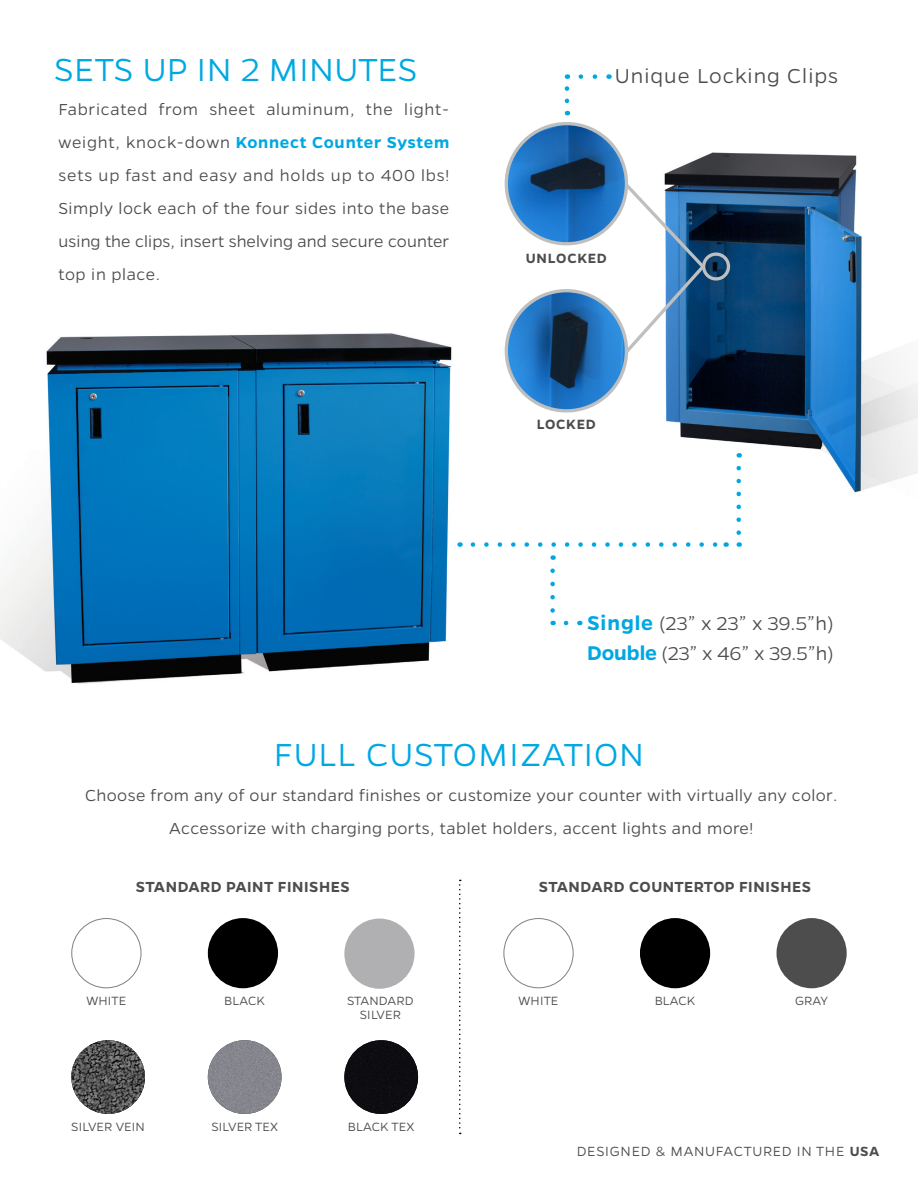
<style>
.page{position:relative;width:918px;height:1188px;background:#fff}
.page>*{position:absolute;margin:0;border:0;box-sizing:border-box;transform-origin:0 0}
.t1{font:300 36px "Gentona";letter-spacing:.01em;color:#00a8e2}
.t2{font:300 22.8px "Gentona";letter-spacing:.04em;color:#4d4d4d}
.t3{font:300 21px/30px "Gentona";color:#4d4d4d}
.t4{font:300 18px/33px "Gentona";letter-spacing:.02em;color:#4d4d4d;text-align:justify}
.t5{font:600 16.5px "Gentona";letter-spacing:.03em;color:#4d4d4d}
.t6{font:600 15.15px "Gentona";letter-spacing:.045em;color:#4d4d4d}
.t7{font:300 15px "Gentona";letter-spacing:.05em;color:#4d4d4d}
.t8{font:300 13.5px "Gentona";letter-spacing:.005em;color:#4d4d4d}
.s1{font-weight:600;color:#00a8e2}
.s2{font-weight:600;font-size:22.5px;color:#00a8e2}
.s3{font-weight:600}
</style>
<div class="page">
<img style="left:0;top:333px;width:583px;height:351px">
<img style="left:492px;top:74px;width:426px;height:505px">
<div style="left:702px;top:252px;width:28px;height:29px;border:3px solid #bfbfbf;border-radius:50%"></div>
<svg style="left:620px;top:179px;width:88px;height:179px"></svg>
<img style="left:506px;top:291px;width:120px;height:120px;border-radius:60px">
<div style="left:505px;top:289px;width:123px;height:124px;border:3px solid #bfbfbf;border-radius:50%"></div>
<img style="left:506px;top:124px;width:120px;height:120px;border-radius:60px">
<div style="left:505px;top:122px;width:123px;height:123px;border:3px solid #bfbfbf;border-radius:50%"></div>
<div style="left:71px;top:918px;width:70px;height:70px;border:1px solid #808080;border-radius:50%"></div>
<div style="left:503px;top:918px;width:71px;height:70px;border:1px solid #808080;border-radius:50%"></div>
<div style="left:344px;top:919px;width:71px;height:70px;background:#b0b0b2;border-radius:50%"></div>
<img style="left:208px;top:1040px;width:74px;height:74px;border-radius:37px">
<div style="left:344px;top:1040px;width:74px;height:74px;background:#0d0c11;border-radius:37px"></div>
<img style="left:71px;top:1040px;width:74px;height:74px;border-radius:37px">
<div style="left:208px;top:918px;width:70px;height:70px;background:#000;border-radius:50%"></div>
<div style="left:640px;top:918px;width:70px;height:70px;background:#000;border-radius:50%"></div>
<div style="left:777px;top:918px;width:70px;height:70px;background:#4d4d4d;border-radius:50%"></div>
<svg style="left:473px;top:542px;width:246px;height:5px"></svg>
<svg style="left:736px;top:468px;width:5px;height:79px"></svg>
<svg style="left:581px;top:74px;width:21px;height:5px"></svg>
<svg style="left:565px;top:74px;width:4px;height:27px"></svg>
<svg style="left:459px;top:880px;width:2px;height:254px"></svg>
<svg style="left:566px;top:621px;width:7px;height:4px"></svg>
<svg style="left:550px;top:571px;width:5px;height:54px"></svg>
<h1 class="t1" style="left:54px;top:49px;width:365px">SETS UP IN 2 MINUTES</h1>
<p class="t4" style="left:58px;top:93px;width:392px">Fabricated from sheet aluminum, the light&shy;weight, knock-down <span class="s1">Konnect Counter System </span>sets up fast and easy and holds up to 400 lbs!<br>Simply lock each of the four sides into the base using the clips, insert shelving and secure counter top in place.</p>
<p class="t2" style="left:615px;top:63px;width:225px">Unique Locking Clips</p>
<p class="t6" style="left:526px;top:249px;width:83px">UNLOCKED</p>
<p class="t6" style="left:537px;top:416px;width:60px">LOCKED</p>
<p class="t3" style="left:587px;top:608px;width:248px"><span class="s2">Single</span> (23” x 23” x 39.5”h)<br><span class="s2">Double</span> (23” x 46” x 39.5”h)</p>
<h1 class="t1" style="left:274px;top:735px;width:372px">FULL CUSTOMIZATION</h1>
<p class="t4" style="left:85px;top:778px;width:754px;text-align:center">Choose from any of our standard finishes or customize your counter with virtually any color.<br>Accessorize with charging ports, tablet holders, accent lights and more!</p>
<p class="t5" style="left:136px;top:877px;width:216px">STANDARD PAINT FINISHES</p>
<p class="t5" style="left:539px;top:877px;width:274px">STANDARD COUNTERTOP FINISHES</p>
<p class="t8" style="left:224px;top:993px;width:42px">BLACK</p>
<p class="t8" style="left:655px;top:993px;width:42px">BLACK</p>
<p class="t8" style="left:795px;top:993px;width:34px">GRAY</p>
<p class="t8" style="left:86px;top:993px;width:41px">WHITE</p>
<p class="t8" style="left:347px;top:993px;width:68px">STANDARD</p>
<p class="t8" style="left:519px;top:993px;width:41px">WHITE</p>
<p class="t8" style="left:360px;top:1007px;width:42px">SILVER</p>
<p class="t8" style="left:71px;top:1120px;width:75px">SILVER VEIN</p>
<p class="t8" style="left:211px;top:1119px;width:68px">SILVER TEX</p>
<p class="t8" style="left:348px;top:1119px;width:68px">BLACK TEX</p>
<p class="t7" style="left:577px;top:1143px;width:304px">DESIGNED &amp; MANUFACTURED IN THE <span class="s3">USA</span></p>
</div>
